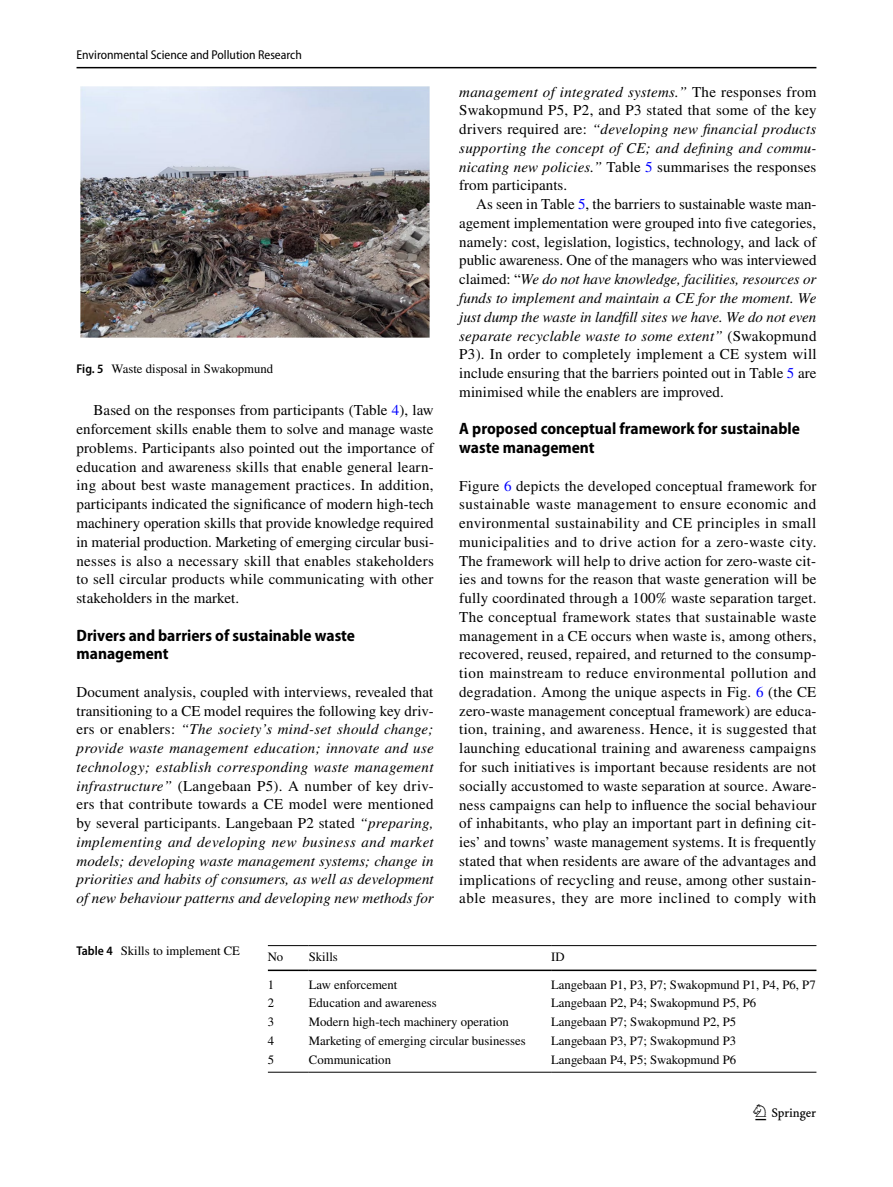
<style>
.page{position:relative;width:893px;height:1187px;background:#fff}
.page>*{position:absolute;margin:0;border:0;box-sizing:border-box;transform-origin:0 0}
.t1{font:22.5px "Springnew Regular 3";color:#000}
.t2{font:700 semi-condensed 16.5px/18.8px "Myriad Pro";color:#000}
.t3{font:15px/18.8px "STIX";letter-spacing:.015em;color:#000;text-align:justify}
.t4{font:italic 15px/18.8px "STIX";letter-spacing:.01em;color:#000;text-align:justify}
.t5{font:12.75px "STIX";color:#000}
.t6{font:semi-condensed 12.75px "Myriad Pro";color:#000}
.s1{font-family:"Myriad Pro";font-weight:600;font-stretch:semi-condensed}
.s2{color:#00f}
.s3{font-style:normal}
.s4{font-style:normal;color:#00f}
.s5{font-style:italic}
</style>
<div class="page">
<hr style="left:77px;top:67px;width:739px;height:1px;background:#000">
<div style="left:77px;top:87px;width:357px;height:251px;background:linear-gradient(to bottom,#fff,#fff)"></div>
<img style="left:81px;top:87px;width:349px;height:251px">
<hr style="left:268px;top:945px;width:41px;height:1px;background:#000">
<hr style="left:268px;top:969px;width:41px;height:2px;background:#000">
<hr style="left:309px;top:945px;width:242px;height:1px;background:#000">
<hr style="left:309px;top:969px;width:242px;height:2px;background:#000">
<hr style="left:551px;top:945px;width:265px;height:1px;background:#000">
<hr style="left:551px;top:969px;width:265px;height:2px;background:#000">
<hr style="left:268px;top:1071px;width:41px;height:1px;background:#000">
<hr style="left:309px;top:1071px;width:242px;height:1px;background:#000">
<hr style="left:551px;top:1071px;width:265px;height:1px;background:#000">
<p class="t6" style="left:77px;top:48px;width:227px">Environmental Science and Pollution Research</p>
<p class="t5" style="left:77px;top:360px;width:198px"><span class="s1">Fig. 5</span> Waste disposal in Swakopmund</p>
<p class="t3" style="left:77px;top:402px;width:359px;text-indent:17px">Based on the responses from participants (Table <span class="s2">4</span>), law enforcement skills enable them to solve and manage waste problems. Participants also pointed out the importance of education and awareness skills that enable general learn&shy;ing about best waste management practices. In addition, participants indicated the significance of modern high-tech machinery operation skills that provide knowledge required in material production. Marketing of emerging circular busi&shy;nesses is also a necessary skill that enables stakeholders to sell circular products while communicating with other stakeholders in the market.</p>
<p class="t2" style="left:77px;top:625px;width:280px">Drivers and barriers of sustainable waste management</p>
<p class="t4" style="left:77px;top:682px;width:359px"><span class="s3">Document analysis, coupled with interviews, revealed that transitioning to a CE model requires the following key driv&shy;ers or enablers:</span> “The society’s mind-set should change; provide waste management education; innovate and use technology; establish corresponding waste management infrastructure” <span class="s3">(Langebaan P5). A number of key driv&shy;ers that contribute towards a CE model were mentioned by several participants. Langebaan P2 stated</span> “preparing, implementing and developing new business and market models; developing waste management systems; change in priorities and habits of consumers, as well as development of new behaviour patterns and developing new methods for</p>
<p class="t4" style="left:459px;top:82px;width:359px">management of integrated systems.” <span class="s3">The responses from Swakopmund P5, P2, and P3 stated that some of the key drivers required are:</span> “developing new financial products supporting the concept of CE; and defining and commu&shy;nicating new policies.” <span class="s3">Table</span> <span class="s4">5</span> <span class="s3">summarises the responses from participants.</span></p>
<p class="t3" style="left:459px;top:196px;width:359px;text-indent:17px">As seen in Table <span class="s2">5</span>, the barriers to sustainable waste man&shy;agement implementation were grouped into five categories, namely: cost, legislation, logistics, technology, and lack of public awareness. One of the managers who was interviewed claimed: “<span class="s5">We do not have knowledge, facilities, resources or funds to implement and maintain a CE for the moment. We just dump the waste in landfill sites we have. We do not even separate recyclable waste to some extent”</span> (Swakopmund P3). In order to completely implement a CE system will include ensuring that the barriers pointed out in Table <span class="s2">5</span> are minimised while the enablers are improved.</p>
<p class="t2" style="left:459px;top:419px;width:342px">A proposed conceptual framework for sustainable waste management</p>
<p class="t3" style="left:459px;top:477px;width:359px">Figure <span class="s2">6</span> depicts the developed conceptual framework for sustainable waste management to ensure economic and environmental sustainability and CE principles in small municipalities and to drive action for a zero-waste city.<br>The framework will help to drive action for zero-waste cit&shy;ies and towns for the reason that waste generation will be fully coordinated through a 100% waste separation target.<br>The conceptual framework states that sustainable waste management in a CE occurs when waste is, among others, recovered, reused, repaired, and returned to the consump&shy;tion mainstream to reduce environmental pollution and degradation. Among the unique aspects in Fig. <span class="s2">6</span> (the CE zero-waste management conceptual framework) are educa&shy;tion, training, and awareness. Hence, it is suggested that launching educational training and awareness campaigns for such initiatives is important because residents are not socially accustomed to waste separation at source. Aware&shy;ness campaigns can help to influence the social behaviour of inhabitants, who play an important part in defining cit&shy;ies’ and towns’ waste management systems. It is frequently stated that when residents are aware of the advantages and implications of recycling and reuse, among other sustain&shy;able measures, they are more inclined to comply with</p>
<p class="t5" style="left:77px;top:941px;width:165px"><span class="s1">Table 4</span> Skills to implement CE</p>
<p class="t5" style="left:268px;top:947px;width:17px">No</p>
<p class="t5" style="left:309px;top:947px;width:31px">Skills</p>
<p class="t5" style="left:551px;top:947px;width:15px">ID</p>
<p class="t5" style="left:268px;top:975px;width:8px">1</p>
<p class="t5" style="left:309px;top:975px;width:90px">Law enforcement</p>
<p class="t5" style="left:551px;top:975px;width:266px">Langebaan P1, P3, P7; Swakopmund P1, P4, P6, P7</p>
<p class="t5" style="left:268px;top:994px;width:8px">2</p>
<p class="t5" style="left:309px;top:994px;width:130px">Education and awareness</p>
<p class="t5" style="left:551px;top:994px;width:207px">Langebaan P2, P4; Swakopmund P5, P6</p>
<p class="t5" style="left:268px;top:1013px;width:8px">3</p>
<p class="t5" style="left:309px;top:1013px;width:202px">Modern high-tech machinery operation</p>
<p class="t5" style="left:551px;top:1013px;width:187px">Langebaan P7; Swakopmund P2, P5</p>
<p class="t5" style="left:268px;top:1031px;width:8px">4</p>
<p class="t5" style="left:309px;top:1031px;width:218px">Marketing of emerging circular businesses</p>
<p class="t5" style="left:551px;top:1031px;width:187px">Langebaan P3, P7; Swakopmund P3</p>
<p class="t5" style="left:268px;top:1050px;width:8px">5</p>
<p class="t5" style="left:309px;top:1050px;width:84px">Communication</p>
<p class="t5" style="left:551px;top:1050px;width:187px">Langebaan P4, P5; Swakopmund P6</p>
<h1 class="t1" style="left:755px;top:1104px;width:62px">1 3</h1>
</div>
